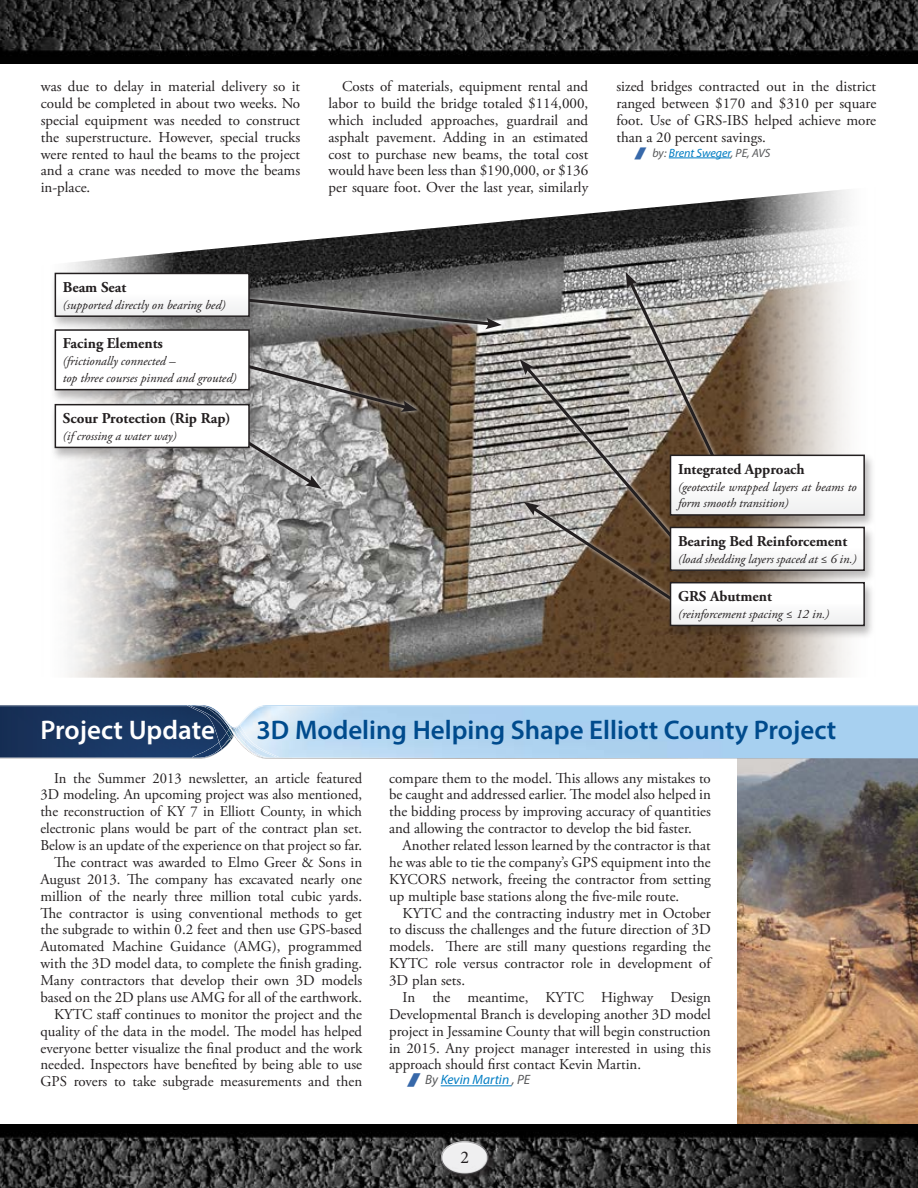
<style>
.page{position:relative;width:918px;height:1188px;background:#fff}
.page>*{position:absolute;margin:0;border:0;box-sizing:border-box;transform-origin:0 0}
.t1{font:600 27px "Myriad Pro";color:#004b8d}
.t2{font:600 27px "Myriad Pro";color:#fff}
.t3{font:18px "Minion Pro";color:#231f20}
.body_copy_10on{font:15px/16.8px "Adobe Garamond Pro";color:#231f20;text-align:justify}
.body_copy_10on-2{font:700 15px "Adobe Garamond Pro";color:#231f20}
.t4{font:italic 13.5px "Myriad Pro";color:#007dc3}
.Paragraph_Style_5{font:italic 12.75px "Adobe Garamond Pro";color:#231f20}
.body_copy_10on-3{font:italic 12.75px/16.8px "Adobe Garamond Pro";color:#231f20}
.t5{font:italic 12px "Myriad Pro";color:#007dc3}
.s1{color:#58595b}
</style>
<div class="page">
<img style="left:0;top:1125px;width:918px;height:63px">
<img style="left:0;top:0;width:918px;height:63px">
<img style="left:737px;top:760px;width:181px;height:364px">
<div style="left:0;top:705px;width:918px;height:54px;background:#231f20;opacity:.75"></div>
<hr style="left:441px;top:1085px;width:71px;height:1px;background:#007dc3">
<hr style="left:669px;top:158px;width:62px;height:1px;background:#007dc3">
<img style="left:67px;top:190px;width:782px;height:488px">
<div style="left:441px;top:1142px;width:54px;height:39px;background:#231f20;opacity:.75"></div>
<div style="left:437px;top:1138px;width:53px;height:27px;background:#fff;opacity:.75"></div>
<div style="left:440px;top:1148px;width:53px;height:28px;background:#231f20;opacity:.75"></div>
<div style="left:233px;top:358px;width:189px;height:58px;background:#fff;opacity:.75"></div>
<svg style="left:260px;top:360px;width:158px;height:52px;background:#807a74"></svg>
<div style="left:225px;top:425px;width:100px;height:68px;background:#fff;opacity:.75"></div>
<svg style="left:225px;top:427px;width:96px;height:62px;background:#a1a1a1"></svg>
<div style="left:239px;top:294px;width:267px;height:39px;background:#fff;opacity:.75"></div>
<svg style="left:260px;top:296px;width:242px;height:33px;background:#737271"></svg>
<div style="left:622px;top:268px;width:98px;height:198px;background:#fff;opacity:.75"></div>
<div style="left:516px;top:355px;width:177px;height:206px;background:#fff;opacity:.75"></div>
<svg style="left:520px;top:272px;width:199px;height:342px;background:#8f877f"></svg>
<div style="left:666px;top:453px;width:209px;height:76px;background:#231f20;opacity:.3"></div>
<div style="left:671px;top:455px;width:193px;height:60px;background:#fdfdfd"></div>
<div style="left:670px;top:455px;width:195px;height:61px;border:2px solid #231f20"></div>
<div style="left:666px;top:526px;width:209px;height:58px;background:#231f20;opacity:.3"></div>
<div style="left:671px;top:527px;width:193px;height:43px;background:#fdfdfd"></div>
<div style="left:670px;top:527px;width:195px;height:44px;border:2px solid #231f20"></div>
<div style="left:666px;top:581px;width:209px;height:58px;background:#231f20;opacity:.3"></div>
<div style="left:671px;top:583px;width:193px;height:42px;background:#fefefe"></div>
<div style="left:670px;top:582px;width:195px;height:44px;border:2px solid #231f20"></div>
<div style="left:51px;top:403px;width:209px;height:58px;background:#231f20;opacity:.3"></div>
<div style="left:55px;top:405px;width:194px;height:42px;background:#fff"></div>
<div style="left:55px;top:404px;width:195px;height:44px;border:2px solid #231f20"></div>
<div style="left:51px;top:272px;width:209px;height:58px;background:#231f20;opacity:.3"></div>
<div style="left:55px;top:273px;width:194px;height:43px;background:#fdfdfd"></div>
<div style="left:55px;top:273px;width:195px;height:44px;border:2px solid #231f20"></div>
<div style="left:51px;top:328px;width:209px;height:76px;background:#231f20;opacity:.3"></div>
<div style="left:55px;top:330px;width:194px;height:60px;background:#fff"></div>
<div style="left:55px;top:329px;width:195px;height:61px;border:2px solid #231f20"></div>
<p class="body_copy_10on" style="left:41px;top:78px;width:261px">was due to delay in material delivery so it could be completed in about two weeks. No special equipment was needed to construct the superstructure. However, special trucks were rented to haul the beams to the project and a crane was needed to move the beams in-place.</p>
<p class="body_copy_10on" style="left:329px;top:78px;width:261px;text-indent:14px">Costs of materials, equipment rental and labor to build the bridge totaled $114,000, which included approaches, guardrail and asphalt pavement. Adding in an estimated cost to purchase new beams, the total cost would have been less than $190,000, or $136 per square foot. Over the last year, similarly</p>
<p class="body_copy_10on" style="left:616px;top:78px;width:261px">sized bridges contracted out in the district ranged between $170 and $310 per square foot. Use of GRS-IBS helped achieve more than a 20 percent savings.</p>
<p class="t5" style="left:652px;top:145px;width:120px"><span class="s1">by:</span> Brent Sweger<span class="s1">, PE, AVS</span></p>
<p class="body_copy_10on-2" style="left:63px;top:278px;width:65px">Beam Seat</p>
<p class="Paragraph_Style_5" style="left:63px;top:297px;width:164px">(supported directly on bearing bed)</p>
<p class="body_copy_10on-2" style="left:63px;top:335px;width:102px">Facing Elements</p>
<p class="Paragraph_Style_5" style="left:63px;top:354px;width:114px">(frictionally connected –</p>
<p class="Paragraph_Style_5" style="left:63px;top:370px;width:175px">top three courses pinned and grouted)</p>
<p class="body_copy_10on-2" style="left:63px;top:410px;width:169px">Scour Protection (Rip Rap)</p>
<p class="Paragraph_Style_5" style="left:63px;top:428px;width:115px">(if crossing a water way)</p>
<p class="body_copy_10on-2" style="left:678px;top:460px;width:128px">Integrated Approach</p>
<p class="body_copy_10on-3" style="left:678px;top:478px;width:180px">(geotextile wrapped layers at beams to form smooth transition)</p>
<p class="body_copy_10on-2" style="left:678px;top:532px;width:171px">Bearing Bed Reinforcement</p>
<p class="Paragraph_Style_5" style="left:678px;top:551px;width:180px">(load shedding layers spaced at ≤ 6 in.)</p>
<p class="body_copy_10on-2" style="left:678px;top:588px;width:95px">GRS Abutment</p>
<p class="Paragraph_Style_5" style="left:678px;top:606px;width:153px">(reinforcement spacing ≤ 12 in.)</p>
<h4 class="t2" style="left:40px;top:712px;width:176px">Project Update</h4>
<h4 class="t1" style="left:256px;top:712px;width:581px">3D Modeling Helping Shape Elliott County Project</h4>
<p class="body_copy_10on" style="left:40px;top:770px;width:323px;text-indent:14px">In the Summer 2013 newsletter, an article featured 3D modeling. An upcoming project was also mentioned, the reconstruction of KY 7 in Elliott County, in which electronic plans would be part of the contract plan set.<br>Below is an update of the experience on that project so far.</p>
<p class="body_copy_10on" style="left:40px;top:854px;width:323px;text-indent:14px">The contract was awarded to Elmo Greer &amp; Sons in August 2013. The company has excavated nearly one million of the nearly three million total cubic yards.<br>The contractor is using conventional methods to get the subgrade to within 0.2 feet and then use GPS-based Automated Machine Guidance (AMG), programmed with the 3D model data, to complete the finish grading.<br>Many contractors that develop their own 3D models based on the 2D plans use AMG for all of the earthwork.</p>
<p class="body_copy_10on" style="left:40px;top:1006px;width:323px;text-indent:14px">KYTC staff continues to monitor the project and the quality of the data in the model. The model has helped everyone better visualize the final product and the work needed. Inspectors have benefited by being able to use GPS rovers to take subgrade measurements and then</p>
<p class="body_copy_10on" style="left:389px;top:770px;width:323px">compare them to the model. This allows any mistakes to be caught and addressed earlier. The model also helped in the bidding process by improving accuracy of quantities and allowing the contractor to develop the bid faster.</p>
<p class="body_copy_10on" style="left:389px;top:837px;width:323px;text-indent:14px">Another related lesson learned by the contractor is that he was able to tie the company’s GPS equipment into the KYCORS network, freeing the contractor from setting up multiple base stations along the five-mile route.</p>
<p class="body_copy_10on" style="left:389px;top:905px;width:323px;text-indent:14px">KYTC and the contracting industry met in October to discuss the challenges and the future direction of 3D models. There are still many questions regarding the KYTC role versus contractor role in development of 3D plan sets.</p>
<p class="body_copy_10on" style="left:389px;top:989px;width:323px;text-indent:14px">In the meantime, KYTC Highway Design Developmental Branch is developing another 3D model project in Jessamine County that will begin construction in 2015. Any project manager interested in using this approach should first contact Kevin Martin.</p>
<p class="t4" style="left:425px;top:1072px;width:107px"><span class="s1">By</span> Kevin Martin <span class="s1">, PE</span></p>
<p class="t3" style="left:461px;top:1146px;width:10px">2</p>
</div>
